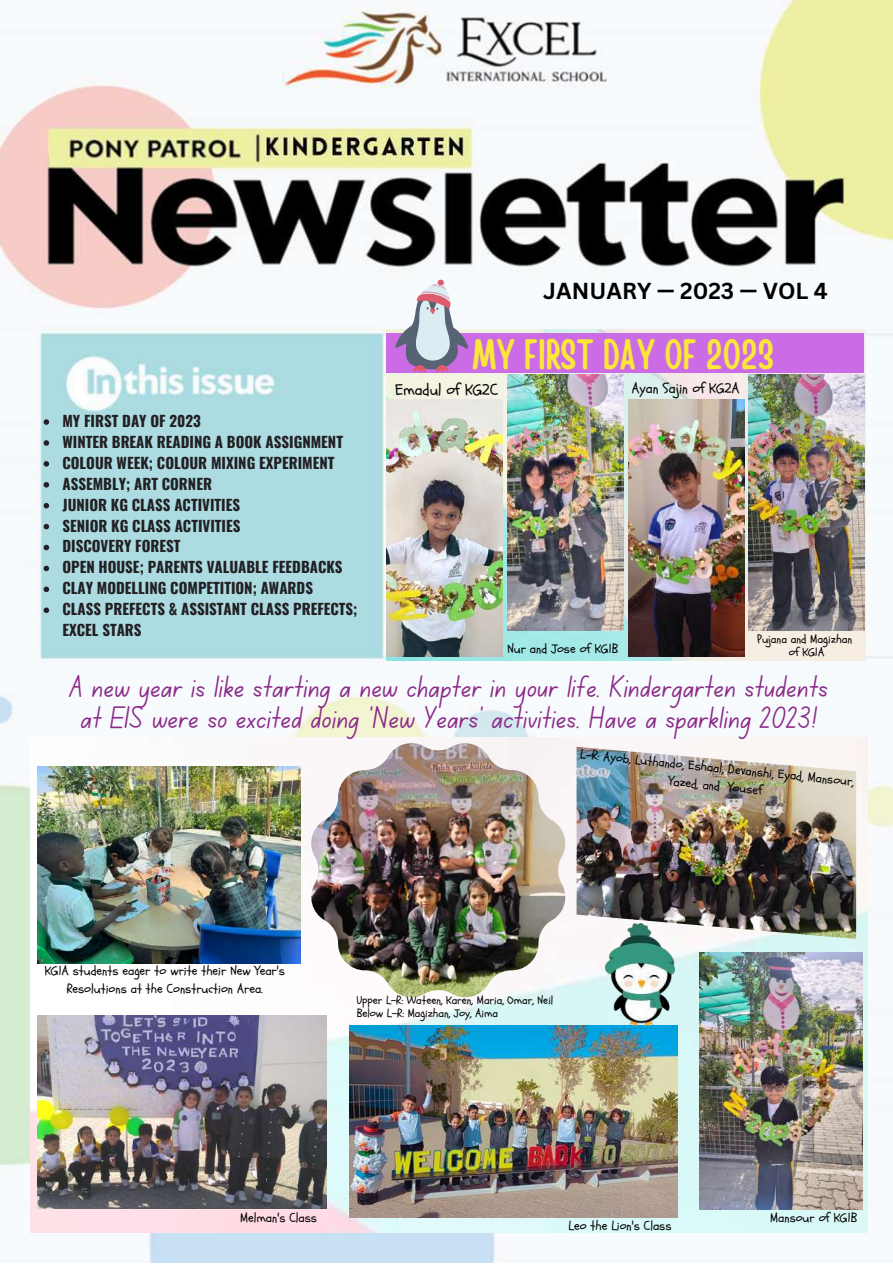
<style>
.page{position:relative;width:893px;height:1264px;background:#fff}
.page>*{position:absolute;margin:0;border:0;box-sizing:border-box;transform-origin:0 0}
.t1{font:42.15px "Handy Casual Condensed";color:#fbe639}
.t2{font:31.35px/30.3px "Canva School Font";color:#8b2a87;text-align:center}
.t3{font:700 22.5px "Canva Sans";color:#000}
.t4{font:15.9px "Schoolbell";color:#000}
.t5{font:700 15px/20.9px "Oswald";color:#222023}
.t6{font:14.25px "Schoolbell";color:#000}
.t7{font:12.9px/18px "Schoolbell";color:#000;text-align:center}
.t8{font:11.7px/12.8px "Schoolbell";color:#000;text-align:center}
.t9{font:11.4px/12.5px "Schoolbell";color:#000}
</style>
<div class="page">
<img style="left:0;top:0;width:892px;height:1262px">
<img style="left:386px;top:329px;width:479px;height:331px">
<img style="left:31px;top:737px;width:836px;height:495px">
<img style="left:386px;top:400px;width:116px;height:256px">
<img style="left:507px;top:374px;width:116px;height:257px">
<img style="left:628px;top:400px;width:116px;height:256px">
<img style="left:748px;top:374px;width:116px;height:256px">
<img style="left:37px;top:1015px;width:289px;height:193px">
<img style="left:37px;top:766px;width:263px;height:197px">
<img style="left:311px;top:743px;width:254px;height:254px">
<img style="left:349px;top:1025px;width:328px;height:192px">
<img style="left:699px;top:952px;width:163px;height:257px">
<img style="left:576px;top:746px;width:280px;height:193px">
<img style="left:605px;top:923px;width:69px;height:103px">
<svg style="left:386px;top:279px;width:477px;height:94px"></svg>
<svg style="left:44px;top:419px;width:5px;height:6px"></svg>
<svg style="left:44px;top:440px;width:5px;height:6px"></svg>
<svg style="left:44px;top:461px;width:5px;height:5px"></svg>
<svg style="left:44px;top:482px;width:5px;height:5px"></svg>
<svg style="left:44px;top:503px;width:5px;height:5px"></svg>
<svg style="left:44px;top:524px;width:5px;height:5px"></svg>
<svg style="left:44px;top:545px;width:5px;height:5px"></svg>
<svg style="left:44px;top:565px;width:5px;height:6px"></svg>
<svg style="left:44px;top:586px;width:5px;height:6px"></svg>
<svg style="left:44px;top:607px;width:5px;height:6px"></svg>
<p class="t5" style="left:62px;top:410px;width:296px">MY FIRST DAY OF 2023<br>WINTER BREAK READING A BOOK ASSIGNMENT<br>COLOUR WEEK; COLOUR MIXING EXPERIMENT<br>ASSEMBLY; ART CORNER<br>JUNIOR KG CLASS ACTIVITIES<br>SENIOR KG CLASS ACTIVITIES<br>DISCOVERY FOREST<br>OPEN HOUSE; PARENTS VALUABLE FEEDBACKS<br>CLAY MODELLING COMPETITION; AWARDS<br>CLASS PREFECTS &amp; ASSISTANT CLASS PREFECTS;<br>EXCEL STARS</p>
<h3 class="t3" style="left:543px;top:274px;width:286px">JANUARY — 2023 — VOL 4</h3>
<h1 class="t1" style="left:472px;top:327px;width:303px">MY FIRST DAY OF 2023</h1>
<p class="t4" style="left:395px;top:379px;width:104px">Emadul of KG2C</p>
<p class="t6" style="left:631px;top:378px;width:109px">Ayan Sajin of KG2A</p>
<p class="t7" style="left:507px;top:639px;width:112px">Nur and Jose of KG1B</p>
<p class="t8" style="left:757px;top:633px;width:96px">Pujana and Magizhan of KG1A</p>
<h2 class="t2" style="left:70px;top:676px;width:759px">A new year is like starting a new chapter in your life. Kindergarten students at EIS were so excited doing 'New Years' activities. Have a sparkling 2023!</h2>
<p class="t7" style="left:45px;top:962px;width:242px">KG1A students eager to write their New Year's<br>Resolutions at the Construction Area.</p>
<p class="t7" style="left:581px;top:744px;width:277px;rotate:6deg">L-R: Ayob, Luthando, Eshaal, Devanshi, Eyad, Mansour,<br>Yazed, and Yousef</p>
<p class="t9" style="left:356px;top:994px;width:198px">Upper L-R: Wateen, Karen, Maria, Omar, Neil<br>Below L-R: Magizhan, Joy, Aima</p>
<p class="t7" style="left:240px;top:1209px;width:78px">Melman's Class</p>
<p class="t7" style="left:770px;top:1209px;width:89px">Mansour of KG1B</p>
<p class="t7" style="left:568px;top:1217px;width:104px">Leo the Lion's Class</p>
</div>
